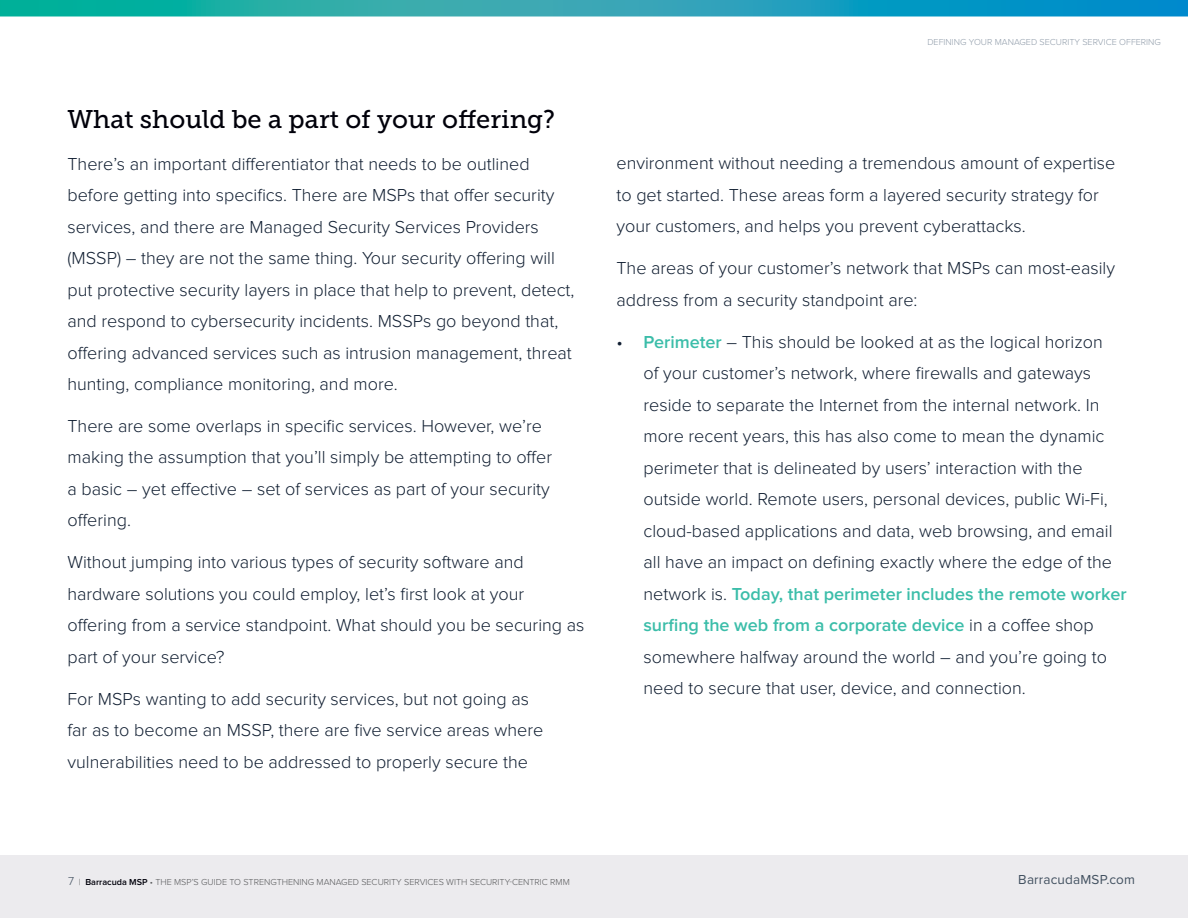
<style>
.page{position:relative;width:1188px;height:918px;background:#fff}
.page>*{position:absolute;margin:0;border:0;box-sizing:border-box;transform-origin:0 0}
.t1{font:25.5px "Museo Slab 500";color:#00000a}
.t2{font:300 18px/31.5px "Proxima Nova";color:#111f32}
.t3{font:13.5px "Proxima Nova";letter-spacing:.015em;color:#425160}
.t4{font:300 9px "Proxima Nova";color:#58595b}
.t5{font:300 9px "Proxima Nova";color:#919daa}
.s1{font-weight:600;color:#3bbda9}
.s2{font-size:12px;color:#425160}
.s3{font-weight:600;color:#00000a}
</style>
<div class="page">
<div style="left:0;top:855px;width:1188px;height:63px;background:#ecebee"></div>
<svg style="left:0;top:0;width:1188px;height:16px;background:#1aa3b4"></svg>
<h1 class="t1" style="left:68px;top:104px;width:489px">What should be a part of your offering?</h1>
<p class="t2" style="left:68px;top:148px;width:509px">There’s an important differentiator that needs to be outlined before getting into specifics. There are MSPs that offer security services, and there are Managed Security Services Providers (MSSP) – they are not the same thing. Your security offering will put protective security layers in place that help to prevent, detect, and respond to cybersecurity incidents. MSSPs go beyond that, offering advanced services such as intrusion management, threat hunting, compliance monitoring, and more.</p>
<p class="t2" style="left:68px;top:411px;width:486px">There are some overlaps in specific services. H owever, we’re making the assumption that you’ll simply be attempting to offer a basic – yet effective – set of services as part of your security offering.</p>
<p class="t2" style="left:68px;top:547px;width:518px">Without jumping into various types of security software and hardware solutions you could employ, let’s first look at your offering from a service standpoint. What should you be securing as part of your service?</p>
<p class="t2" style="left:68px;top:684px;width:477px">For MSPs wanting to add security services, but not going as far as to become an MSSP, there are five service areas where vulnerabilities need to be addressed to properly secure the</p>
<p class="t5" style="left:927px;top:37px;width:234px">Defining your managed security service offering</p>
<p class="t2" style="left:616px;top:148px;width:500px">environment without needing a tremendous amount of expertise to get started. These areas form a layered security strategy for your customers, and helps you prevent cyberattacks.</p>
<p class="t2" style="left:616px;top:253px;width:500px">The areas of your customer’s network that MSPs can most-easily address from a security standpoint are:</p>
<p class="t2" style="left:644px;top:327px;width:485px;text-indent:-27px">• <span class="s1">Perimeter</span> – This should be looked at as the logical horizon<br>of your customer’s network, where firewalls and gateways reside to separate the I nternet from the internal network. I n more recent years, this has also come to mean the dynamic perimeter that is delineated by users’ interaction with the outside world. Remote users, personal devices, public Wi-Fi, cloud-based applications and data, web browsing, and email all have an impact on defining exactly where the edge of the network is. <span class="s1">Today, that perimeter includes the remote worker surfing the web from a corporate device</span> in a coffee shop somewhere halfway around the world – and you’re going to need to secure that user, device, and connection.</p>
<p class="t4" style="left:68px;top:877px;width:503px"><span class="s2">7</span> | <span class="s3">Barracuda MSP</span> • The MSP’s Guide to Strengthening Managed Security Services with Security-Centric RMM</p>
<p class="t3" style="left:1018px;top:869px;width:118px">BarracudaMSP.com</p>
</div>
